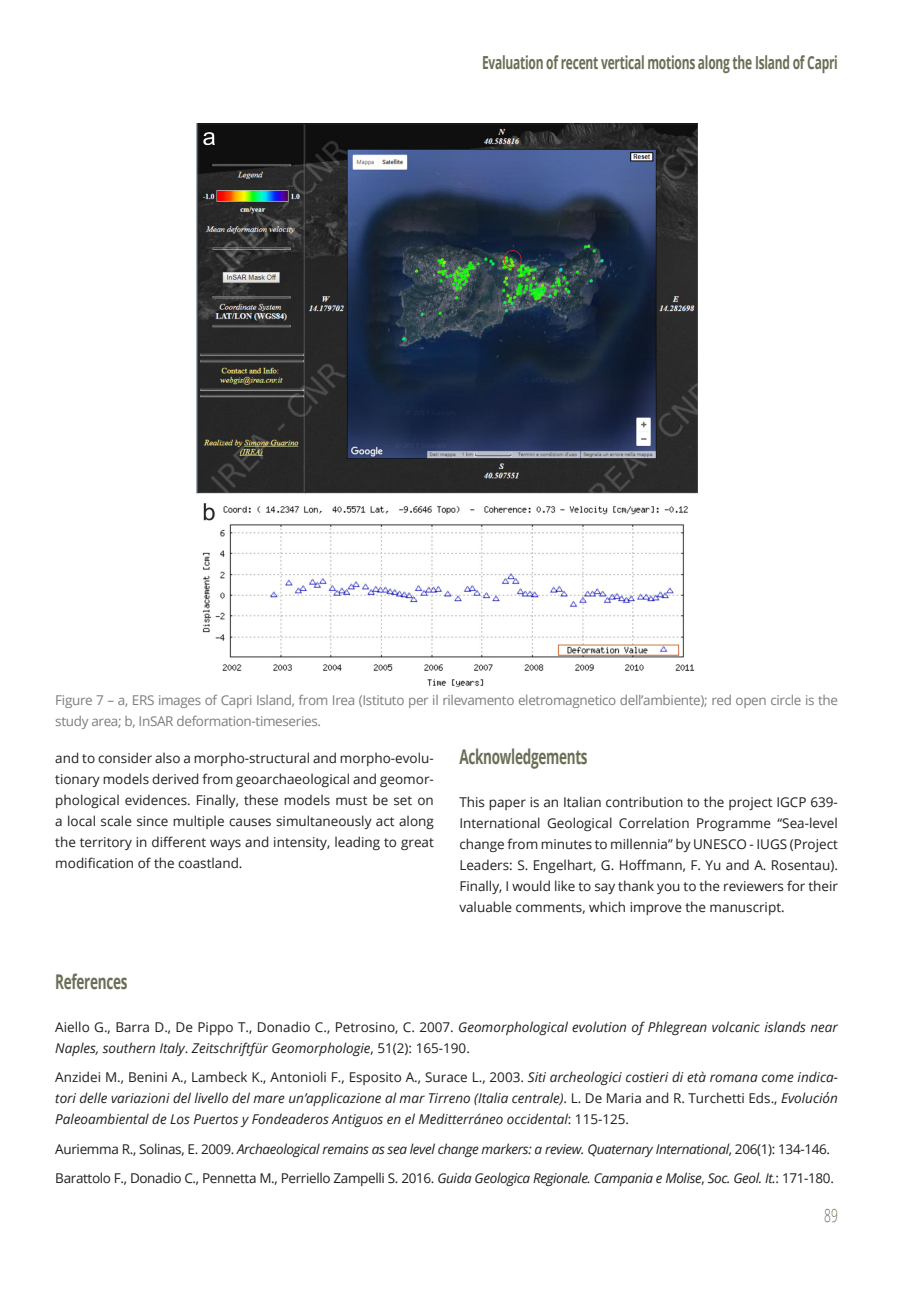
<style>
.page{position:relative;width:906px;height:1289px;background:#fff}
.page>*{position:absolute;margin:0;border:0;box-sizing:border-box;transform-origin:0 0}
.t1{font:700 20.25px "Open Sans";letter-spacing:-.02em;color:#6b6e55;scale:.67 1}
.t2{font:700 18px "Open Sans";letter-spacing:-.02em;color:#6b6e55;scale:.67 1}
.t3{font:300 18px "Open Sans";color:#6b6e55;scale:.67 1}
.t4{font:13.5px/21px "Open Sans";color:#231f20;text-align:justify}
.t5{font:italic 13.5px/21px "Open Sans";color:#231f20}
.t6{font:italic 13.5px/29.5px "Open Sans";letter-spacing:-.025em;color:#231f20}
.t7{font:13.5px/21px "Open Sans";letter-spacing:-.025em;color:#7b7d82}
.s1{font-style:normal}
</style>
<div class="page">
<img style="left:196px;top:123px;width:501px;height:563px">
<h2 class="t2" style="left:482px;top:49px;width:533px">Evaluation of recent vertical motions along the Island of Capri</h2>
<p class="t7" style="left:55px;top:689px;width:784px">Figure 7 – a, ERS images of Capri Island, from Irea (Istituto per il rilevamento eletromagnetico dell’ambiente); red open circle is the study area; b, InSAR deformation-timeseries.</p>
<h1 class="t1" style="left:459px;top:742px;width:193px">Acknowledgements</h1>
<p class="t4" style="left:459px;top:791px;width:380px">This paper is an Italian contribution to the project IGCP 639- International Geological Correlation Programme “Sea-level change from minutes to millennia” by UNESCO - IUGS (Project Leaders: S. Engelhart, G. Hoffmann, F. Yu and A. Rosentau).<br>Finally, I would like to say thank you to the reviewers for their valuable comments, which improve the manuscript.</p>
<p class="t4" style="left:55px;top:747px;width:380px">and to consider also a morpho-structural and morpho-evolu&shy;tionary models derived from geoarchaeological and geomor&shy;phological evidences. Finally, these models must be set on a local scale since multiple causes simultaneously act along the territory in different ways and intensity, leading to great modification of the coastland.</p>
<h1 class="t1" style="left:55px;top:967px;width:109px">References</h1>
<p class="t5" style="left:55px;top:1015px;width:784px"><span class="s1">Aiello G., Barra D., De Pippo T., Donadio C., Petrosino, C. 2007.</span> Geomorphological evolution of Phlegrean volcanic islands near<br>Naples, southern Italy<span class="s1">.</span> Zeitschriftfür Geomorphologie<span class="s1">, 51(2): 165-190.</span></p>
<p class="t5" style="left:55px;top:1066px;width:784px;text-align:justify"><span class="s1">Anzidei M., Benini A., Lambeck K., Antonioli F., Esposito A., Surace L., 2003.</span> Siti archeologici costieri di età romana come indica&shy;tori delle variazioni del livello del mare un’applicazione al mar Tirreno (Italia centrale)<span class="s1">. L. De Maria and R. Turchetti Eds.,</span> Evoluciόn Paleoambiental de Los Puertos y Fondeaderos Antiguos en el Meditterráneo occidental<span class="s1">: 115-125.</span></p>
<p class="t6" style="left:55px;top:1133px;width:780px"><span class="s1">Auriemma R., Solinas, E. 2009.</span> Archaeological remains as sea level change markers: a review. Quaternary International<span class="s1">, 206(1): 134-146.<br>Barattolo F., Donadio C., Pennetta M., Perriello Zampelli S. 2016.</span> Guida Geologica Regionale. Campania e Molise<span class="s1">,</span> Soc. Geol. It.<span class="s1">: 171-180.</span></p>
<h2 class="t3" style="left:824px;top:1202px;width:22px">89</h2>
</div>
